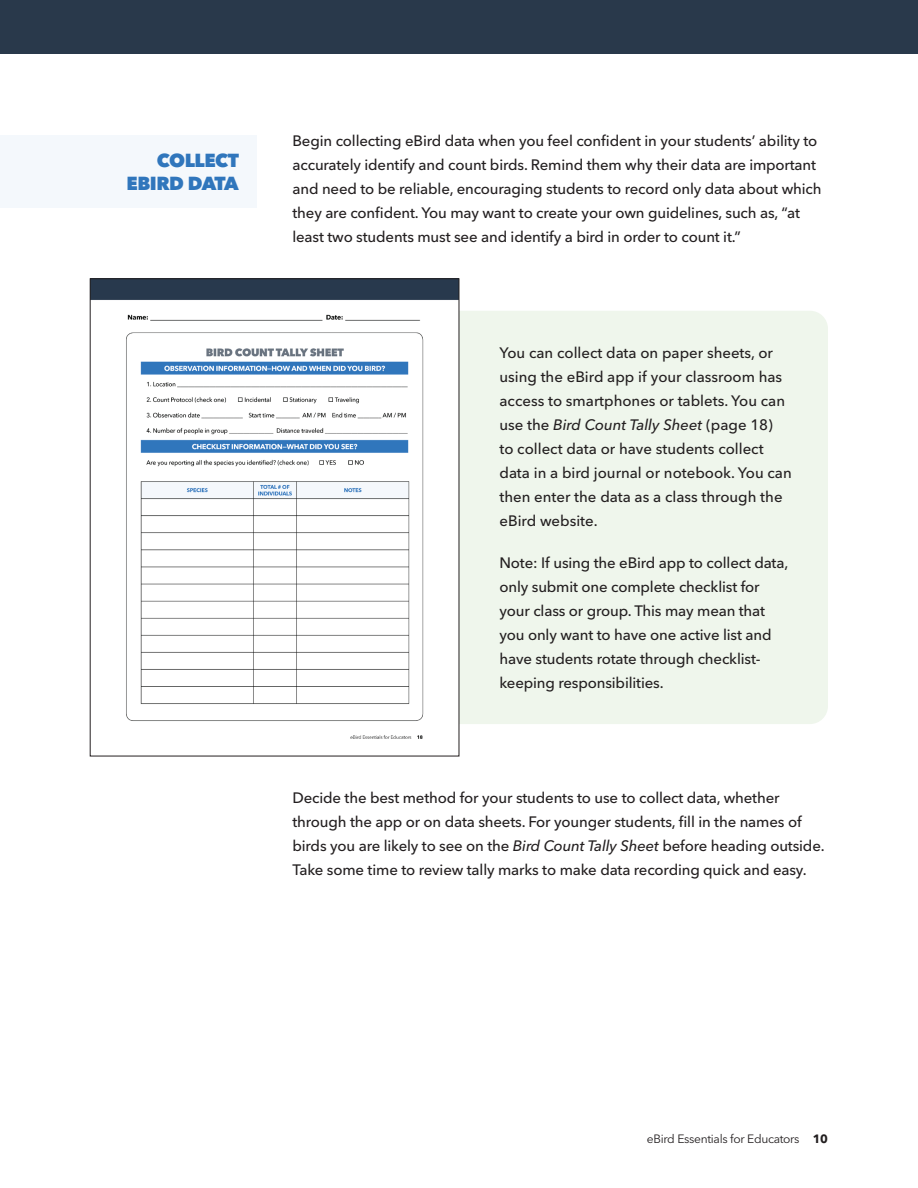
<style>
.page{position:relative;width:918px;height:1188px;background:#fff}
.page>*{position:absolute;margin:0;border:0;box-sizing:border-box;transform-origin:0 0}
.t1{font:800 18.75px/22.5px "Avenir Next LT Pro";letter-spacing:-.025em;color:#3076bc;text-align:right}
.t2{font:500 15px/24px "Avenir Next LT Pro";letter-spacing:-.01em;color:#231f20}
.t3{font:12px "Avenir Next LT Pro";letter-spacing:-.025em;color:#231f20}
.s1{font-style:italic}
.s2{font-weight:700}
</style>
<div class="page">
<div style="left:0;top:0;width:918px;height:54px;background:#29394b"></div>
<div style="left:292px;top:311px;width:536px;height:413px;background:#eff6ec;border-radius:18px"></div>
<img style="left:92px;top:281px;width:365px;height:458px">
<div style="left:0;top:135px;width:256px;height:73px;background:#f4f8fc"></div>
<p class="t1" style="left:127px;top:149px;width:114px">COLLECT<br>EBIRD DATA</p>
<p class="t2" style="left:292px;top:129px;width:531px">Begin collecting eBird data when you feel confident in your students’ ability to accurately identify and count birds. Remind them why their data are important and need to be reliable, encouraging students to record only data about which they are confident. You may want to create your own guidelines, such as, “at least two students must see and identify a bird in order to count it.”</p>
<p class="t2" style="left:499px;top:341px;width:294px">You can collect data on paper sheets, or using the eBird app if your classroom has access to smartphones or tablets. You can use the <span class="s1">Bird Count Tally Sheet</span> (page 18)<br>to collect data or have students collect data in a bird journal or notebook. You can then enter the data as a class through the eBird website.</p>
<p class="t2" style="left:499px;top:551px;width:290px">Note: If using the eBird app to collect data, only submit one complete checklist for your class or group. This may mean that you only want to have one active list and have students rotate through checklist&shy;keeping responsibilities.</p>
<p class="t2" style="left:292px;top:786px;width:534px">Decide the best method for your students to use to collect data, whether through the app or on data sheets. For younger students, fill in the names of birds you are likely to see on the <span class="s1">Bird Count Tally Sheet</span> before heading outside.<br>Take some time to review tally marks to make data recording quick and easy.</p>
<p class="t3" style="left:647px;top:1131px;width:183px">eBird Essentials for Educators <span class="s2">10</span></p>
</div>
